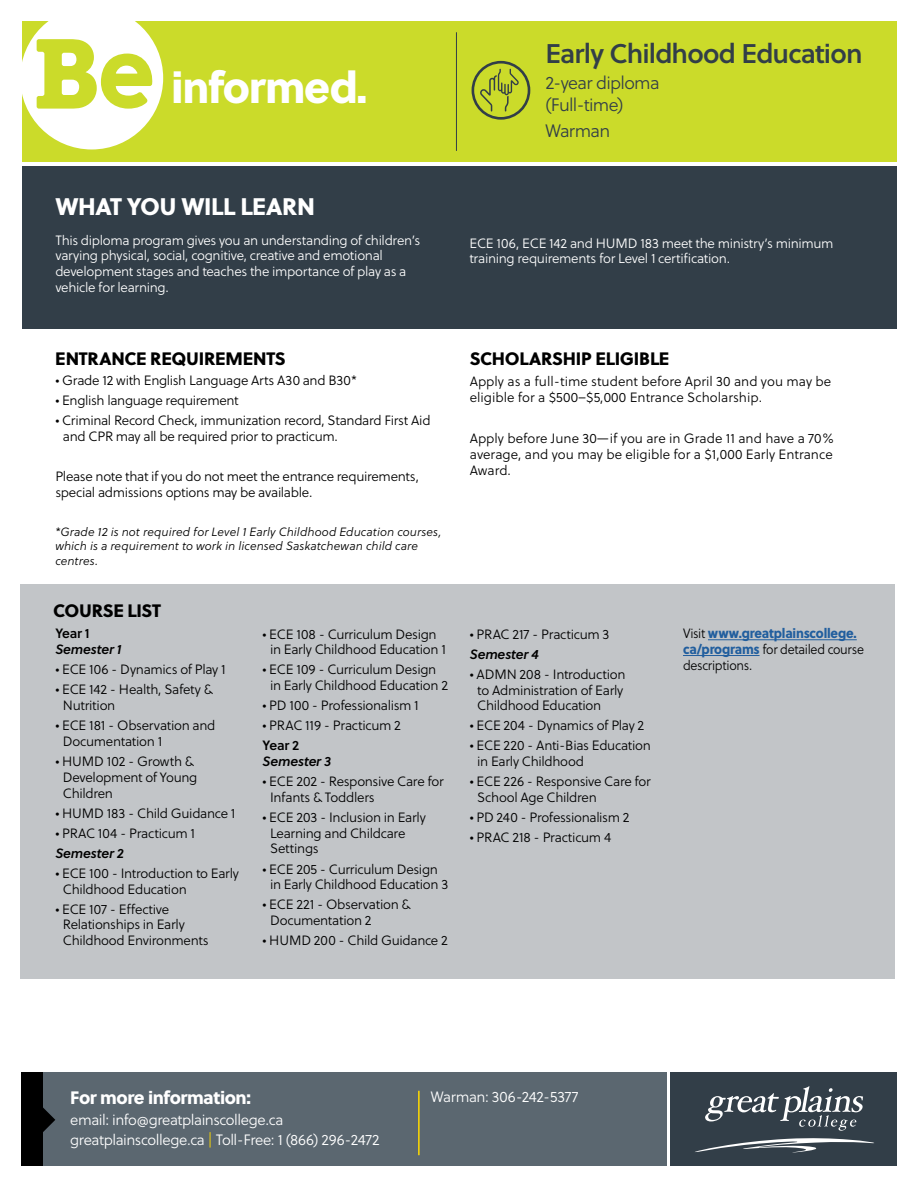
<style>
.page{position:relative;width:918px;height:1188px;background:#fff}
.page>*{position:absolute;margin:0;border:0;box-sizing:border-box;transform-origin:0 0}
.t1{font:43.5px "Soleil Xb";letter-spacing:-.03em;color:#fff}
.t2{font:27px "Soleil Sb";letter-spacing:-.03em;color:#323e48}
.t3{font:24px "Soleil Xb";letter-spacing:-.02em;color:#fff}
.t4{font:18px "Soleil Xb";letter-spacing:-.02em;color:#000}
.t5{font:18px/21.6px "Soleil Lt";letter-spacing:-.04em;color:#323e48}
.t6{font:18px "Soleil Xb";letter-spacing:-.025em;color:#fff}
.t7{font:15px "Soleil Lt";letter-spacing:-.025em;color:#fff}
.t8{font:13.5px/15.8px "Soleil Lt";letter-spacing:-.02em;color:#000}
.t9{font:13.5px/15.8px "Soleil Lt";letter-spacing:-.02em;color:#fff}
.t10{font:13.5px/16.2px "Soleil Lt";color:#000}
.t11{font:13.5px/15.8px "Soleil Lt";letter-spacing:-.02em;color:#000;scale:.94 1}
.t12{font:italic 13.5px "Soleil Sb";letter-spacing:-.02em;color:#000}
.t13{font:13.5px "Soleil Xb";letter-spacing:-.015em;color:#215e9e;scale:.94 1}
.t14{font:13.5px "Soleil Sb";letter-spacing:-.02em;color:#000}
.t15{font:italic 12px/14.4px "Soleil Lt";letter-spacing:.005em;color:#000}
.s1{font-family:"Soleil Lt";color:#000}
.s2{font-family:"Soleil Xb";color:#215e9e}
.s3{color:#ffda00}
</style>
<div class="page">
<div style="left:22px;top:22px;width:874px;height:140px;background:#cbdb2a"></div>
<svg style="left:22px;top:21px;width:141px;height:128px"></svg>
<div style="left:22px;top:166px;width:874px;height:162px;background:#323e48"></div>
<div style="left:20px;top:584px;width:875px;height:394px;background:#c2c5c8"></div>
<hr style="left:456px;top:32px;width:1px;height:119px;background:#323e48">
<hr style="left:708px;top:639px;width:149px;height:1px;background:#215e9e">
<hr style="left:683px;top:655px;width:77px;height:1px;background:#215e9e">
<div style="left:32px;top:1073px;width:635px;height:93px;background:#5b6770"></div>
<div style="left:670px;top:1073px;width:226px;height:93px;background:#323e48"></div>
<div style="left:22px;top:1073px;width:21px;height:93px;background:#000"></div>
<svg style="left:43px;top:1107px;width:12px;height:25px"></svg>
<svg style="left:695px;top:1086px;width:179px;height:67px"></svg>
<hr style="left:418px;top:1091px;width:2px;height:64px;background:#ffda00">
<svg style="left:472px;top:61px;width:58px;height:59px"></svg>
<h1 class="t1" style="left:171px;top:53px;width:198px">informed.</h1>
<h2 class="t2" style="left:545px;top:33px;width:319px">Early Childhood Education</h2>
<h3 class="t5" style="left:545px;top:72px;width:116px">2-year diploma (Full-time)</h3>
<h3 class="t5" style="left:545px;top:119px;width:66px">Warman</h3>
<h3 class="t3" style="left:55px;top:188px;width:261px">WHAT YOU WILL LEARN</h3>
<p class="t9" style="left:55px;top:232px;width:367px">This diploma program gives you an understanding of children’s varying physical, social, cognitive, creative and emotional development stages and teaches the importance of play as a vehicle for learning.</p>
<p class="t9" style="left:469px;top:235px;width:366px">ECE 106, ECE 142 and HUMD 183 meet the ministry’s minimum training requirements for Level 1 certification.</p>
<h3 class="t4" style="left:55px;top:345px;width:232px">ENTRANCE REQUIREMENTS</h3>
<p class="t8" style="left:55px;top:373px;width:304px">• Grade 12 with English Language Arts A30 and B30*</p>
<p class="t8" style="left:55px;top:393px;width:185px">• English language requirement</p>
<p class="t8" style="left:63px;top:413px;width:369px;text-indent:-8px">• Criminal Record Check, immunization record, Standard First Aid and CPR may all be required prior to practicum.</p>
<p class="t8" style="left:55px;top:469px;width:365px">Please note that if you do not meet the entrance requirements, special admissions options may be available.</p>
<p class="t15" style="left:55px;top:524px;width:388px">*Grade 12 is not required for Level 1 Early Childhood Education courses, which is a requirement to work in licensed Saskatchewan child care centres.</p>
<h3 class="t4" style="left:53px;top:596px;width:109px">COURSE LIST</h3>
<p class="t14" style="left:55px;top:623px;width:36px">Year 1</p>
<p class="t12" style="left:55px;top:639px;width:68px">Semester 1</p>
<p class="t8" style="left:55px;top:662px;width:172px">• ECE 106 - Dynamics of Play 1</p>
<p class="t8" style="left:63px;top:682px;width:152px;text-indent:-8px">• ECE 142 - Health, Safety &amp;<br>Nutrition</p>
<p class="t8" style="left:63px;top:717px;width:154px;text-indent:-8px">• ECE 181 - Observation and<br>Documentation 1</p>
<p class="t8" style="left:63px;top:753px;width:136px;text-indent:-8px">• HUMD 102 - Growth &amp;<br>Development of Young<br>Children</p>
<p class="t8" style="left:55px;top:805px;width:182px">• HUMD 183 - Child Guidance 1</p>
<p class="t8" style="left:55px;top:825px;width:141px">• PRAC 104 - Practicum 1</p>
<p class="t12" style="left:55px;top:843px;width:70px">Semester 2</p>
<p class="t8" style="left:63px;top:865px;width:178px;text-indent:-8px">• ECE 100 - Introduction to Early<br>Childhood Education</p>
<p class="t8" style="left:63px;top:901px;width:147px;text-indent:-8px">• ECE 107 - Effective<br>Relationships in Early<br>Childhood Environments</p>
<p class="t8" style="left:270px;top:626px;width:177px;text-indent:-8px">• ECE 108 - Curriculum Design in Early Childhood Education 1</p>
<p class="t8" style="left:270px;top:662px;width:180px;text-indent:-8px">• ECE 109 - Curriculum Design in Early Childhood Education 2</p>
<p class="t8" style="left:263px;top:697px;width:158px">• PD 100 - Professionalism 1</p>
<p class="t8" style="left:263px;top:718px;width:140px">• PRAC 119 - Practicum 2</p>
<p class="t14" style="left:263px;top:735px;width:38px">Year 2</p>
<p class="t12" style="left:263px;top:751px;width:70px">Semester 3</p>
<p class="t8" style="left:270px;top:773px;width:175px;text-indent:-8px">• ECE 202 - Responsive Care for<br>Infants &amp; Toddlers</p>
<p class="t8" style="left:270px;top:809px;width:157px;text-indent:-8px">• ECE 203 - Inclusion in Early<br>Learning and Childcare<br>Settings</p>
<p class="t8" style="left:270px;top:861px;width:180px;text-indent:-8px">• ECE 205 - Curriculum Design in Early Childhood Education 3</p>
<p class="t8" style="left:270px;top:897px;width:142px;text-indent:-8px">• ECE 221 - Observation &amp;<br>Documentation 2</p>
<p class="t8" style="left:263px;top:933px;width:187px">• HUMD 200 - Child Guidance 2</p>
<h3 class="t4" style="left:470px;top:345px;width:201px">SCHOLARSHIP ELIGIBLE</h3>
<p class="t10" style="left:470px;top:373px;width:363px">Apply as a full-time student before April 30 and you may be eligible for a $500–$5,000 Entrance Scholarship.</p>
<p class="t8" style="left:470px;top:430px;width:366px;line-height:16.2px;text-align:justify">Apply before June 30—if you are in Grade 11 and have a 70% average, and you may be eligible for a $1,000 Early Entrance Award.</p>
<p class="t8" style="left:470px;top:626px;width:141px">• PRAC 217 - Practicum 3</p>
<p class="t12" style="left:470px;top:644px;width:70px">Semester 4</p>
<p class="t8" style="left:477px;top:666px;width:150px;text-indent:-8px">• ADMN 208 - Introduction to Administration of Early<br>Childhood Education</p>
<p class="t8" style="left:470px;top:718px;width:176px">• ECE 204 - Dynamics of Play 2</p>
<p class="t8" style="left:477px;top:738px;width:175px;text-indent:-8px">• ECE 220 - Anti-Bias Education in Early Childhood</p>
<p class="t8" style="left:477px;top:774px;width:175px;text-indent:-8px">• ECE 226 - Responsive Care for<br>School Age Children</p>
<p class="t8" style="left:470px;top:809px;width:161px">• PD 240 - Professionalism 2</p>
<p class="t8" style="left:470px;top:829px;width:143px">• PRAC 218 - Practicum 4</p>
<p class="t13" style="left:683px;top:623px;width:186px"><span class="s1">Visit</span> www.greatplainscollege.</p>
<p class="t11" style="left:683px;top:641px;width:194px"><span class="s2">ca/programs</span> for detailed course descriptions.</p>
<h3 class="t6" style="left:70px;top:1084px;width:182px">For more information:</h3>
<p class="t7" style="left:70px;top:1130px;width:311px">greatplainscollege.ca <span class="s3">|</span> Toll-Free: 1 (866) 296-2472</p>
<p class="t7" style="left:70px;top:1109px;width:215px">email: info@greatplainscollege.ca</p>
<p class="t7" style="left:431px;top:1086px;width:149px">Warman: 306-242-5377</p>
</div>
